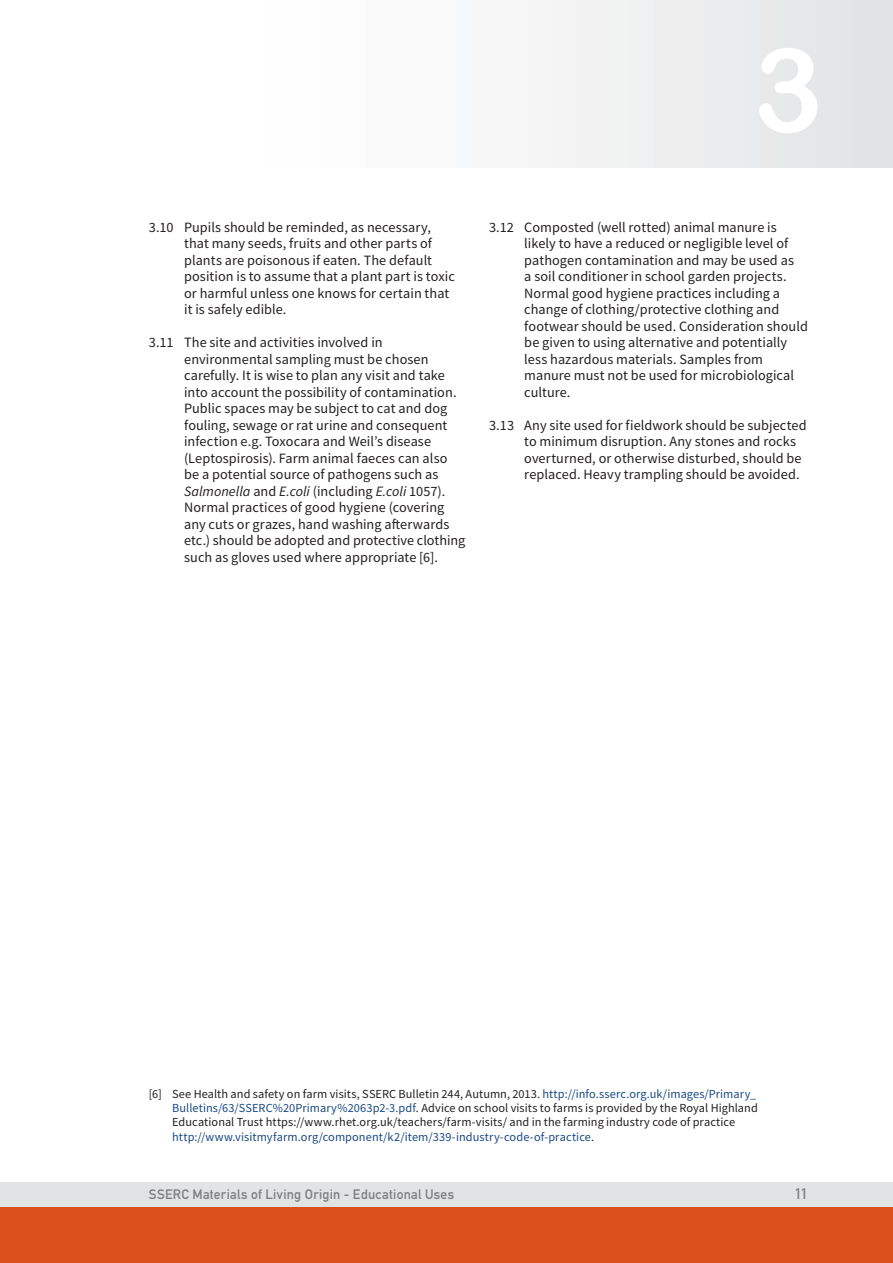
<style>
.page{position:relative;width:893px;height:1263px;background:#fff}
.page>*{position:absolute;margin:0;border:0;box-sizing:border-box;transform-origin:0 0}
.t1{font:117px "Arial Rounded MT Bold";color:#fff}
.t2{font:700 15px "DIN Alternate";color:#7d8082}
.t3{font:14.25px/16.5px "Source Sans Pro";letter-spacing:.005em;color:#231f20}
.t4{font:700 13.5px "DIN Alternate";letter-spacing:.02em;color:#7d8082}
.t5{font:12.3px/14.2px "Source Sans Pro";letter-spacing:.005em;color:#231f20}
.s1{font-style:italic}
.s2{color:#194a83}
</style>
<div class="page">
<div style="left:200px;top:0;width:693px;height:168px;background:linear-gradient(to right,#fff,#e3e4e5)"></div>
<div style="left:0;top:1182px;width:893px;height:26px;background:#e2e3e4"></div>
<div style="left:0;top:1208px;width:893px;height:55px;background:#da511d"></div>
<h1 class="t1" style="left:753px;top:21px;width:71px">3</h1>
<p class="t3" style="left:184px;top:219px;width:272px;text-indent:-35px">3.10 Pupils should be reminded, as necessary, that many seeds, fruits and other parts of plants are poisonous if eaten. The default position is to assume that a plant part is toxic or harmful unless one knows for certain that it is safely edible.</p>
<p class="t3" style="left:184px;top:334px;width:283px;text-indent:-35px">3.11 The site and activities involved in environmental sampling must be chosen carefully. It is wise to plan any visit and take into account the possibility of contamination.<br>Public spaces may be subject to cat and dog fouling, sewage or rat urine and consequent infection e.g. Toxocara and Weil’s disease (Leptospirosis). Farm animal faeces can also be a potential source of pathogens such as <span class="s1">Salmonella</span> and <span class="s1">E.coli</span> (including <span class="s1">E.coli</span> 1057).<br>Normal practices of good hygiene (covering any cuts or grazes, hand washing afterwards etc.) should be adopted and protective clothing such as gloves used where appropriate [6].</p>
<p class="t3" style="left:524px;top:219px;width:285px;text-indent:-35px">3.12 Composted (well rotted) animal manure is likely to have a reduced or negligible level of pathogen contamination and may be used as<br>a soil conditioner in school garden projects.<br>Normal good hygiene practices including a change of clothing/protective clothing and footwear should be used. Consideration should be given to using alternative and potentially less hazardous materials. Samples from manure must not be used for microbiological culture.</p>
<p class="t3" style="left:524px;top:417px;width:284px;text-indent:-35px">3.13 Any site used for fieldwork should be subjected to minimum disruption. Any stones and rocks overturned, or otherwise disturbed, should be replaced. Heavy trampling should be avoided.</p>
<p class="t5" style="left:172px;top:1086px;width:587px;text-indent:-23px">[6] See Health and safety on farm visits, SSERC Bulletin 244, Autumn, 2013. <span class="s2">http://info.sserc.org.uk/images/Primary_ Bulletins/63/SSERC%20Primary%2063p2-3.pdf</span>. Advice on school visits to farms is provided by the Royal Highland Educational Trust https://www.rhet.org.uk/teachers/farm-visits/ and in the farming industry code of practice <span class="s2">http://www.visitmyfarm.org/component/k2/item/339-industry-code-of-practice</span>.</p>
<p class="t4" style="left:149px;top:1184px;width:307px">SSERC Materials of Living Origin - Educational Uses</p>
<p class="t2" style="left:795px;top:1182px;width:15px">11</p>
</div>
